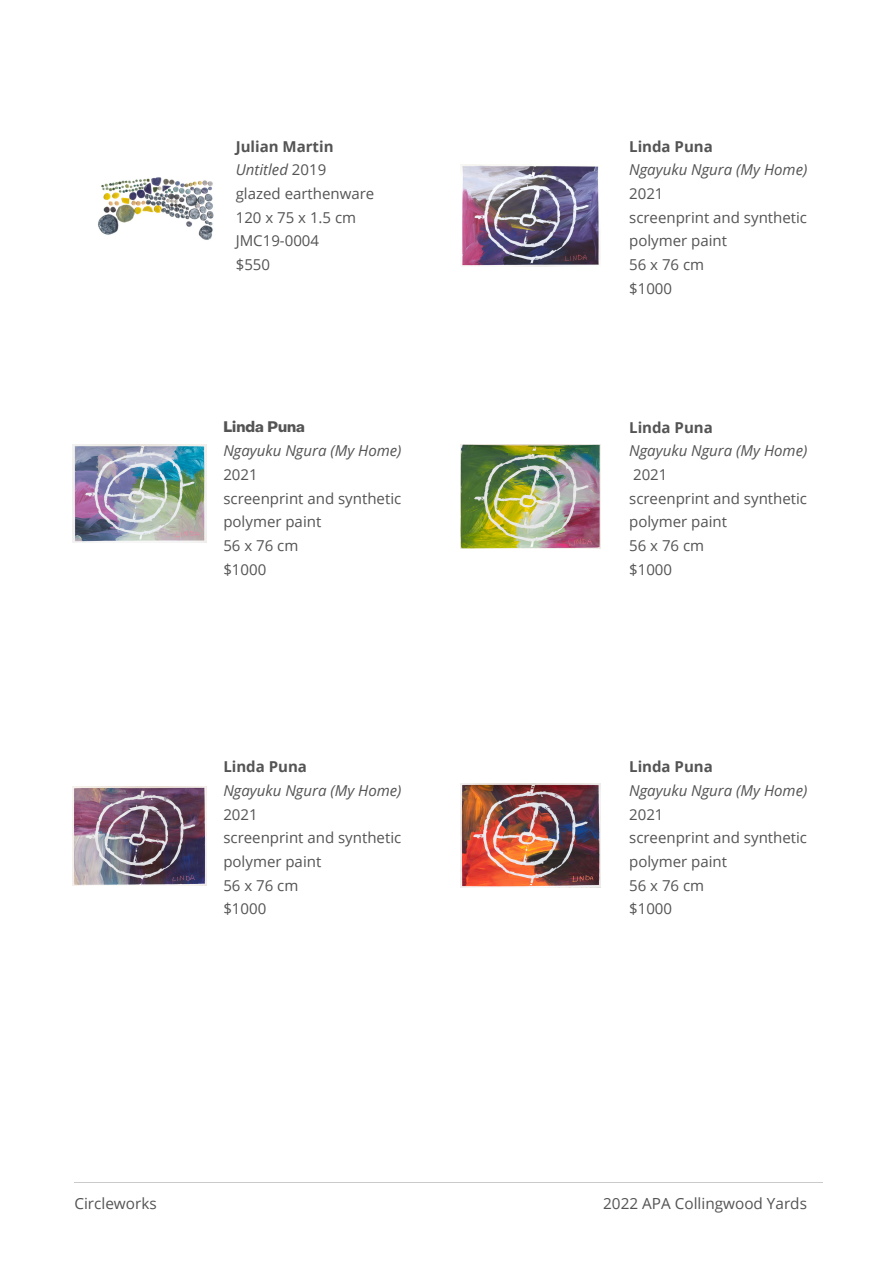
<style>
.page{position:relative;width:894px;height:1264px;background:#fff}
.page>*{position:absolute;margin:0;border:0;box-sizing:border-box;transform-origin:0 0}
.t1{font:15.3px "Open Sans";color:#545454}
.t2{font:15px "Open Sans";color:#545454}
.t3{font:italic 15px "Open Sans";color:#545454}
.t4{font:700 15px "Open Sans";color:#545454}
.t5{font:700 15px "Object Sans";color:#545454}
.s1{font-style:normal}
</style>
<div class="page">
<img style="left:72px;top:786px;width:134px;height:99px">
<img style="left:460px;top:783px;width:140px;height:104px">
<img style="left:72px;top:445px;width:134px;height:97px">
<img style="left:460px;top:445px;width:140px;height:103px">
<img style="left:460px;top:164px;width:140px;height:103px">
<img style="left:98px;top:177px;width:116px;height:63px">
<p class="t4" style="left:236px;top:135px;width:99px">Julian Martin</p>
<p class="t3" style="left:236px;top:159px;width:92px">Untitled <span class="s1">2019</span></p>
<p class="t2" style="left:236px;top:183px;width:140px">glazed earthenware</p>
<p class="t2" style="left:236px;top:206px;width:122px">120 x 75 x 1.5 cm</p>
<p class="t2" style="left:236px;top:230px;width:85px">JMC19-0004</p>
<p class="t2" style="left:236px;top:254px;width:36px">$550</p>
<p class="t5" style="left:223px;top:420px;width:83px">Linda Puna</p>
<p class="t3" style="left:223px;top:440px;width:180px">Ngayuku Ngura (My Home)</p>
<p class="t2" style="left:223px;top:464px;width:36px">2021</p>
<p class="t2" style="left:223px;top:487px;width:179px">screenprint and synthetic</p>
<p class="t2" style="left:223px;top:511px;width:99px">polymer paint</p>
<p class="t2" style="left:223px;top:535px;width:76px">56 x 76 cm</p>
<p class="t2" style="left:223px;top:558px;width:44px">$1000</p>
<p class="t4" style="left:223px;top:756px;width:85px">Linda Puna</p>
<p class="t3" style="left:223px;top:780px;width:180px">Ngayuku Ngura (My Home)</p>
<p class="t2" style="left:223px;top:803px;width:36px">2021</p>
<p class="t2" style="left:223px;top:827px;width:179px">screenprint and synthetic</p>
<p class="t2" style="left:223px;top:851px;width:99px">polymer paint</p>
<p class="t2" style="left:223px;top:874px;width:76px">56 x 76 cm</p>
<p class="t2" style="left:223px;top:898px;width:44px">$1000</p>
<p class="t4" style="left:629px;top:135px;width:85px">Linda Puna</p>
<p class="t3" style="left:629px;top:159px;width:180px">Ngayuku Ngura (My Home)</p>
<p class="t2" style="left:629px;top:183px;width:36px">2021</p>
<p class="t2" style="left:629px;top:206px;width:179px">screenprint and synthetic</p>
<p class="t2" style="left:629px;top:230px;width:99px">polymer paint</p>
<p class="t2" style="left:629px;top:254px;width:76px">56 x 76 cm</p>
<p class="t2" style="left:629px;top:277px;width:44px">$1000</p>
<p class="t4" style="left:629px;top:416px;width:85px">Linda Puna</p>
<p class="t3" style="left:629px;top:440px;width:180px">Ngayuku Ngura (My Home)</p>
<p class="t2" style="left:633px;top:464px;width:36px">2021</p>
<p class="t2" style="left:629px;top:487px;width:179px">screenprint and synthetic</p>
<p class="t2" style="left:629px;top:511px;width:99px">polymer paint</p>
<p class="t2" style="left:629px;top:535px;width:76px">56 x 76 cm</p>
<p class="t2" style="left:629px;top:558px;width:44px">$1000</p>
<p class="t4" style="left:629px;top:756px;width:85px">Linda Puna</p>
<p class="t3" style="left:629px;top:780px;width:180px">Ngayuku Ngura (My Home)</p>
<p class="t2" style="left:629px;top:803px;width:36px">2021</p>
<p class="t2" style="left:629px;top:827px;width:179px">screenprint and synthetic</p>
<p class="t2" style="left:629px;top:851px;width:99px">polymer paint</p>
<p class="t2" style="left:629px;top:874px;width:76px">56 x 76 cm</p>
<p class="t2" style="left:629px;top:898px;width:44px">$1000</p>
<p class="t1" style="left:74px;top:1192px;width:84px">Circleworks</p>
<p class="t1" style="left:603px;top:1192px;width:205px">2022 APA Collingwood Yards</p>
</div>
